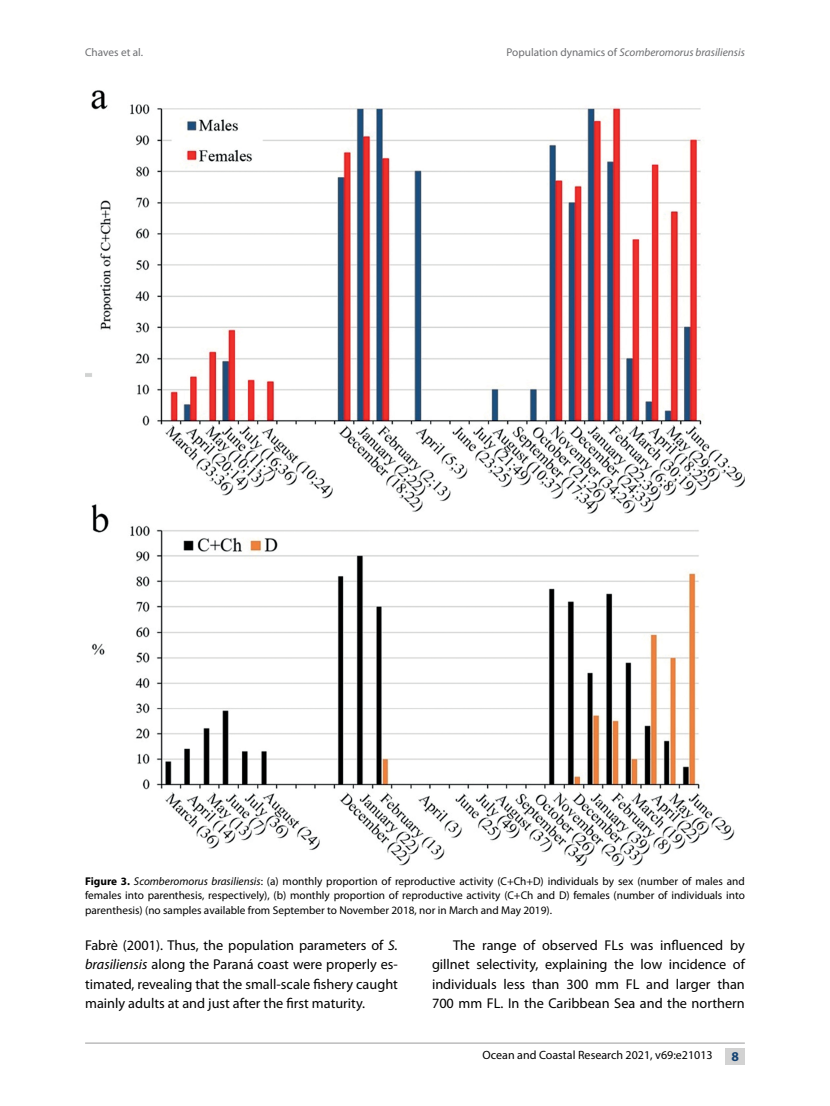
<style>
.page{position:relative;width:830px;height:1106px;background:#fff}
.page>*{position:absolute;margin:0;border:0;box-sizing:border-box;transform-origin:0 0}
.t1{font:14.25px/19.5px "Myriad Pro";color:#000;text-align:justify}
.t2{font:700 13.5px "Myriad Pro";color:#134272}
.t3{font:12px "Myriad Pro";color:#000}
.t4{font:11.25px/14.2px "Myriad Pro";color:#000;text-align:justify}
.t5{font:italic 11.25px "Myriad Pro";color:#6d6e71}
.t6{font:11.25px "Myriad Pro";color:#6d6e71}
.s1{font-style:normal}
.s2{font-weight:700}
.s3{font-style:italic}
</style>
<div class="page">
<hr style="left:85px;top:1042px;width:659px;height:1px;background:#9a9a9b">
<div style="left:725px;top:1048px;width:19px;height:16px;background:#d2d2d2"></div>
<img style="left:86px;top:90px;width:658px;height:775px">
<p class="t6" style="left:85px;top:46px;width:59px">Chaves et al.</p>
<p class="t5" style="left:506px;top:46px;width:240px"><span class="s1">Population dynamics of</span> Scomberomorus brasiliensis</p>
<p class="t4" style="left:85px;top:874px;width:661px"><span class="s2">Figure 3.</span> <span class="s3">Scomberomorus brasiliensis</span>: (a) monthly proportion of reproductive activity (C+Ch+D) individuals by sex (number of males and females into parenthesis, respectively), (b) monthly proportion of reproductive activity (C+Ch and D) females (number of individuals into parenthesis) (no samples available from September to November 2018, nor in March and May 2019).</p>
<p class="t1" style="left:85px;top:935px;width:314px">Fabrè (2001). Thus, the population parameters of <span class="s3">S. brasiliensis</span> along the Paraná coast were properly es&shy;timated, revealing that the small-scale fishery caught mainly adults at and just after the first maturity.</p>
<p class="t1" style="left:432px;top:935px;width:314px;text-indent:21px">The range of observed FLs was influenced by gillnet selectivity, explaining the low incidence of individuals less than 300 mm FL and larger than 700 mm FL. In the Caribbean Sea and the northern</p>
<p class="t3" style="left:482px;top:1048px;width:231px">Ocean and Coastal Research 2021, v69:e21013</p>
<p class="t2" style="left:731px;top:1047px;width:9px">8</p>
</div>
